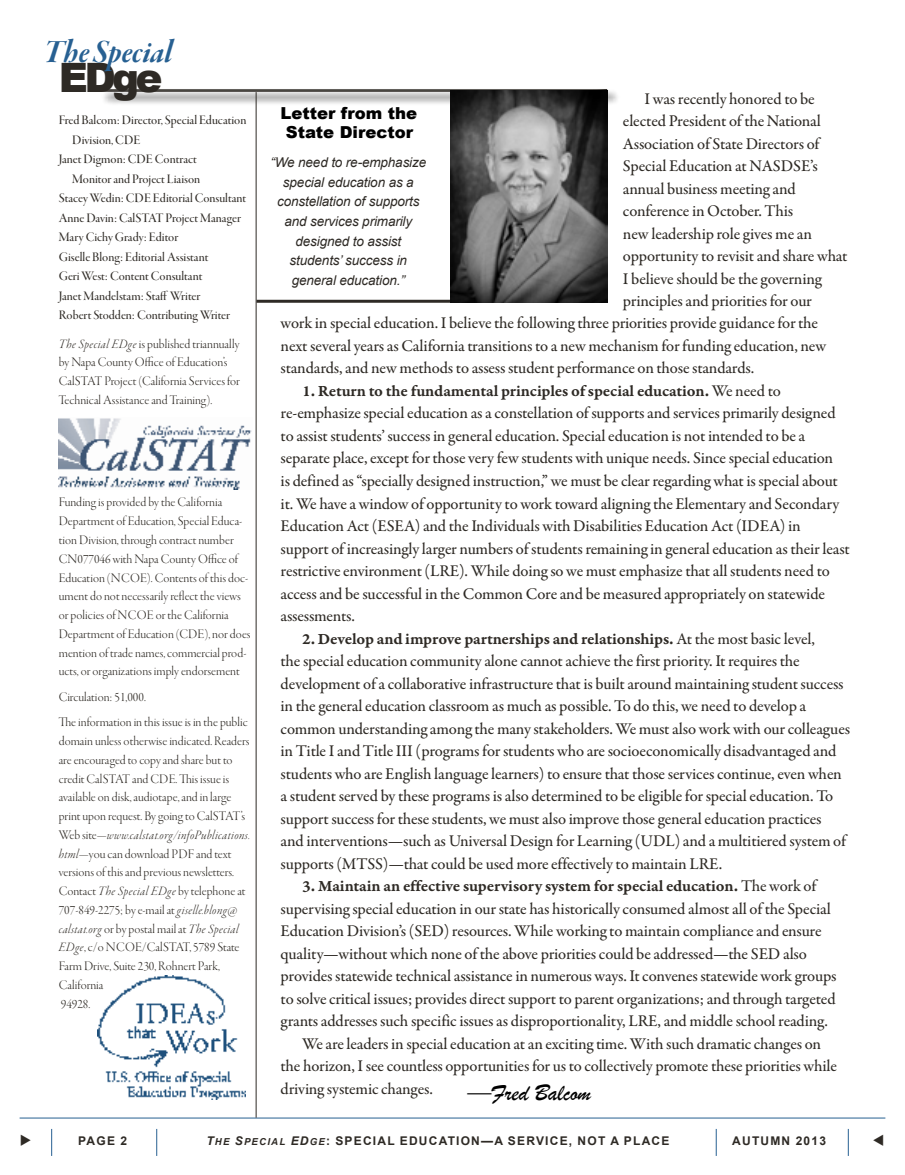
<style>
.page{position:relative;width:905px;height:1175px;background:#fff}
.page>*{position:absolute;margin:0;border:0;box-sizing:border-box;transform-origin:0 0}
.t1{font:900 40.5px "Arial";color:#2e2a25}
.t2{font:34.5px "Garamond Premr Pro Bd It Disp";letter-spacing:-.005em;color:#276092}
.t3{font:24px "Brush Script";color:#000}
.t4{font:500 16.5px/22.5px "Garamond Premr Pro";letter-spacing:-.01em;color:#2e2a25}
.t5{font:16.5px "Garamond Premr Pro Smbd Capt";letter-spacing:-.01em;color:#2e2a25}
.t6{font:900 16.5px/19.5px "Arial";color:#000;text-align:center}
.t7{font:13.5px/18.8px "Garamond Premr Pro Lt Disp";color:#2e2a25}
.t8{font:13.5px "Garamond Premr Pro Med Disp";color:#2e2a25}
.t9{font:italic 13.5px/19.5px "Arial";letter-spacing:-.01em;color:#2e2a25;text-align:center}
.t10{font:13.5px "Garamond Premr Pro Lt It Disp";letter-spacing:.03em;color:#2e2a25}
.t11{font:700 12px "Arial";letter-spacing:.1em;color:#2e2a25}
.s1{font-family:"Garamond Premr Pro Lt It Disp"}
.s2{font-family:"Garamond Premr Pro Lt Disp"}
.s3{font-family:"Garamond Premr Pro";font-weight:500}
.s4{font-family:"Arial Bold Italic MT SC800";font-weight:400}
.s5{font-family:"Arial Bold Italic MT SC800";font-weight:400;font-size:9.6px}
</style>
<div class="page">
<svg style="left:51px;top:1128px;width:1px;height:27px"></svg>
<svg style="left:156px;top:1128px;width:1px;height:27px"></svg>
<svg style="left:715px;top:1129px;width:1px;height:26px"></svg>
<svg style="left:847px;top:1129px;width:1px;height:26px"></svg>
<hr style="left:20px;top:1117px;width:865px;height:1px;background:#276092">
<img style="left:97px;top:975px;width:149px;height:124px">
<div style="left:101px;top:89px;width:519px;height:17px;background:#000;opacity:.75"></div>
<div style="left:97px;top:81px;width:521px;height:12px;background:#000;opacity:.75"></div>
<hr style="left:256px;top:92px;width:1px;height:1025px;background:#2e2a25">
<hr style="left:256px;top:300px;width:350px;height:3px;background:#2e2a25">
<img style="left:450px;top:90px;width:157px;height:213px">
<img style="left:59px;top:418px;width:193px;height:71px">
<h2 class="t2" style="left:44px;top:34px;width:130px">The Special</h2>
<h1 class="t1" style="left:59px;top:55px;width:105px">EDge</h1>
<p class="t8" style="left:59px;top:113px;width:189px">Fred Balcom: Director, Special Education</p>
<p class="t8" style="left:72px;top:132px;width:70px">Division, CDE</p>
<p class="t8" style="left:59px;top:152px;width:139px">Janet Digmon: CDE Contract</p>
<p class="t8" style="left:72px;top:171px;width:129px">Monitor and Project Liaison</p>
<p class="t8" style="left:59px;top:191px;width:189px">Stacey Wedin: CDE Editorial Consultant</p>
<p class="t8" style="left:59px;top:210px;width:184px">Anne Davin: CalSTAT Project Manager</p>
<p class="t8" style="left:59px;top:230px;width:121px">Mary Cichy Grady: Editor</p>
<p class="t8" style="left:59px;top:249px;width:151px">Giselle Blong: Editorial Assistant</p>
<p class="t8" style="left:59px;top:269px;width:145px">Geri West: Content Consultant</p>
<p class="t8" style="left:59px;top:288px;width:143px">Janet Mandelstam: Staff Writer</p>
<p class="t8" style="left:59px;top:308px;width:173px">Robert Stodden: Contributing Writer</p>
<p class="t7" style="left:59px;top:334px;width:183px"><span class="s1">The Special EDge</span> is published triannually by Napa County Office of Education’s CalSTAT Project (California Services for Technical Assistance and Training).</p>
<p class="t7" style="left:59px;top:493px;width:193px">Funding is provided by the California Department of Education, Special Educa&shy;tion Division, through contract number CN077046 with Napa County Office of Education (NCOE). Contents of this doc&shy;ument do not necessarily reflect the views or policies of NCOE or the California Department of Education (CDE), nor does mention of trade names, commercial prod&shy;ucts, or organizations imply endorsement</p>
<p class="t7" style="left:59px;top:684px;width:190px;line-height:25.5px">Circulation: 51,000.<br>The information in this issue is in the public</p>
<p class="t7" style="left:59px;top:732px;width:192px">domain unless otherwise indicated. Readers are encouraged to copy and share but to credit CalSTAT and CDE. This issue is available on disk, audiotape, and in large print upon request. By going to CalSTAT’s</p>
<p class="t10" style="left:59px;top:827px;width:193px"><span class="s2">Web site—</span>www.calstat.org/infoPublications.</p>
<p class="t7" style="left:59px;top:844px;width:188px"><span class="s1">html</span>—you can download PDF and text versions of this and previous newsletters.<br>Contact <span class="s1">The Special EDge</span> by telephone at 707-849-2275; by e-mail at <span class="s1">giselle.blong@</span></p>
<p class="t10" style="left:59px;top:921px;width:181px">calstat.org <span class="s2">or by postal mail at</span> The Special</p>
<p class="t7" style="left:59px;top:938px;width:182px"><span class="s1">EDge</span>, c/o NCOE/CalSTAT, 5789 State<br>Farm Drive, Suite 230, Rohnert Park,<br>California<br>94928.</p>
<p class="t6" style="left:280px;top:103px;width:138px">Letter from the<br>State Director</p>
<p class="t9" style="left:270px;top:153px;width:157px">“We need to re-emphasize special education as a constellation of supports and services primarily designed to assist students’ success in general education.”</p>
<p class="t4" style="left:623px;top:88px;width:226px;text-indent:22px">I was recently honored to be elected President of the National<br>Association of State Directors of<br>Special Education at NASDSE’s annual business meeting and conference in October. This<br>new leadership role gives me an opportunity to revisit and share what<br>I believe should be the governing principles and priorities for our</p>
<p class="t4" style="left:280px;top:312px;width:547px">work in special education. I believe the following three priorities provide guidance for the next several years as California transitions to a new mechanism for funding education, new standards, and new methods to assess student performance on those standards.</p>
<p class="t5" style="left:302px;top:381px;width:480px">1. Return to the fundamental principles of special education. <span class="s3">We need to</span></p>
<p class="t4" style="left:280px;top:402px;width:570px">re-emphasize special education as a constellation of supports and services primarily designed to assist students’ success in general education. Special education is not intended to be a separate place, except for those very few students with unique needs. Since special education<br>is defined as “specially designed instruction,” we must be clear regarding what is special about it. We have a window of opportunity to work toward aligning the Elementary and Secondary Education Act (ESEA) and the Individuals with Disabilities Education Act (IDEA) in support of increasingly larger numbers of students remaining in general education as their least restrictive environment (LRE). While doing so we must emphasize that all students need to access and be successful in the Common Core and be measured appropriately on statewide assessments.</p>
<p class="t5" style="left:302px;top:628px;width:514px">2. Develop and improve partnerships and relationships. <span class="s3">At the most basic level,</span></p>
<p class="t4" style="left:280px;top:650px;width:571px">the special education community alone cannot achieve the first priority. It requires the development of a collaborative infrastructure that is built around maintaining student success in the general education classroom as much as possible. To do this, we need to develop a common understanding among the many stakeholders. We must also work with our colleagues in Title I and Title III (programs for students who are socioeconomically disadvantaged and students who are English language learners) to ensure that those services continue, even when a student served by these programs is also determined to be eligible for special education. To support success for these students, we must also improve those general education practices<br>and interventions—such as Universal Design for Learning (UDL) and a multitiered system of supports (MTSS)—that could be used more effectively to maintain LRE.</p>
<p class="t5" style="left:302px;top:876px;width:515px">3. Maintain an effective supervisory system for special education. <span class="s3">The work of</span></p>
<p class="t4" style="left:280px;top:897px;width:551px">supervising special education in our state has historically consumed almost all of the Special</p>
<p class="t4" style="left:280px;top:920px;width:542px">Education Division’s (SED) resources. While working to maintain compliance and ensure</p>
<p class="t4" style="left:280px;top:942px;width:527px">quality—without which none of the above priorities could be addressed—the SED also</p>
<p class="t4" style="left:280px;top:965px;width:557px">provides statewide technical assistance in numerous ways. It convenes statewide work groups</p>
<p class="t4" style="left:280px;top:987px;width:556px">to solve critical issues; provides direct support to parent organizations; and through targeted</p>
<p class="t4" style="left:280px;top:1010px;width:548px">grants addresses such specific issues as disproportionality, LRE, and middle school reading.</p>
<p class="t4" style="left:302px;top:1032px;width:520px">We are leaders in special education at an exciting time. With such dramatic changes on</p>
<p class="t4" style="left:280px;top:1055px;width:558px">the horizon, I see countless opportunities for us to collectively promote these priorities while</p>
<p class="t4" style="left:280px;top:1077px;width:154px">driving systemic changes.</p>
<h3 class="t3" style="left:467px;top:1078px;width:125px">—Fred Balcom</h3>
<p class="t11" style="left:78px;top:1133px;width:50px">PAGE 2</p>
<p class="t11" style="left:206px;top:1133px;width:464px"><span class="s4">T</span><span class="s5">HE</span> <span class="s4">S</span><span class="s5">PECIAL</span> <span class="s4">ED</span><span class="s5">GE</span>: SPECIAL EDUCATION—A SERVICE, NOT A PLACE</p>
<p class="t11" style="left:732px;top:1133px;width:95px">AUTUMN 2013</p>
</div>
